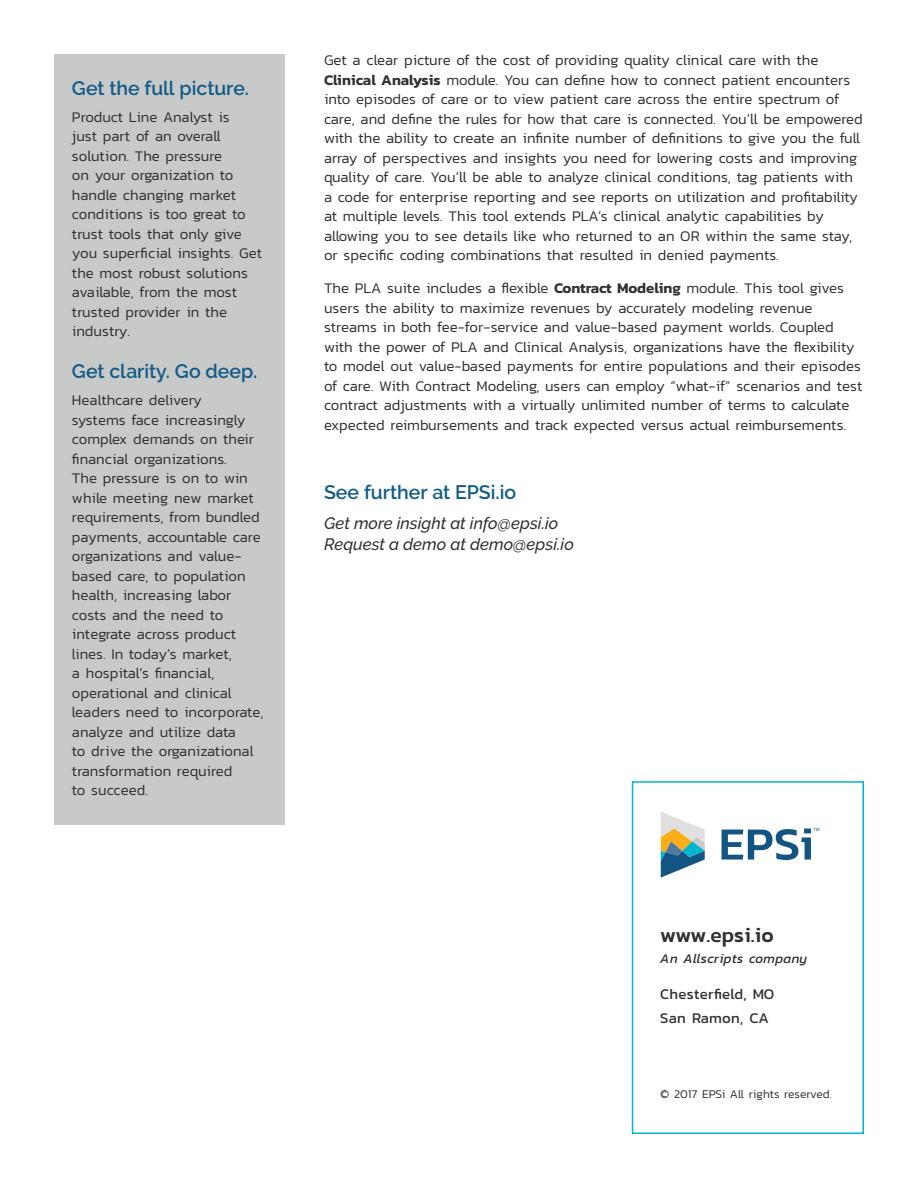
<style>
.page{position:relative;width:918px;height:1188px;background:#fff}
.page>*{position:absolute;margin:0;border:0;box-sizing:border-box;transform-origin:0 0}
.body{font:500 21px "Kanit";color:#312f30}
.headingA{font:600 19.5px "Raleway";color:#125b86}
.body-2{font:600 19.5px "Raleway";color:#125b86}
.headingA-2{font:italic 500 16.5px "Raleway";color:#312f30}
.body-3{font:300 15px/19.5px "Kanit";color:#312f30}
.body-4{font:15px "Kanit";letter-spacing:.02em;color:#312f30}
.body-5{font:italic 13.5px "Kanit";letter-spacing:.02em;color:#312f30}
.body-6{font:300 12px "Kanit";color:#312f30}
.t1{font:4.2px "Arial";color:#125582}
.s1{font-weight:600}
</style>
<div class="page">
<div style="left:54px;top:54px;width:231px;height:770px;background:#c8c9c9"></div>
<svg style="left:722px;top:828px;width:89px;height:32px"></svg>
<svg style="left:661px;top:812px;width:44px;height:66px"></svg>
<div style="left:632px;top:781px;width:232px;height:353px;border:2px solid #00b5d1"></div>
<p class="headingA" style="left:72px;top:76px;width:178px">Get the full picture.</p>
<p class="body-3" style="left:72px;top:107px;width:192px">Product Line Analyst is<br>just part of an overall solution. The pressure<br>on your organization to handle changing market conditions is too great to trust tools that only give you superficial insights. Get the most robust solutions available, from the most trusted provider in the industry.</p>
<p class="headingA" style="left:72px;top:360px;width:187px">Get clarity. Go deep.</p>
<p class="body-3" style="left:72px;top:390px;width:193px">Healthcare delivery<br>systems face increasingly complex demands on their financial organizations.<br>The pressure is on to win while meeting new market requirements, from bundled payments, accountable care organizations and value&shy;based care, to population health, increasing labor costs and the need to integrate across product lines. In today’s market,<br>a hospital’s financial, operational and clinical leaders need to incorporate, analyze and utilize data<br>to drive the organizational transformation required<br>to succeed.</p>
<p class="body-3" style="left:324px;top:50px;width:540px">Get a clear picture of the cost of providing quality clinical care with the <span class="s1">Clinical Analysis</span> module. You can define how to connect patient encounters into episodes of care or to view patient care across the entire spectrum of care, and define the rules for how that care is connected. You’ll be empowered with the ability to create an infinite number of definitions to give you the full array of perspectives and insights you need for lowering costs and improving quality of care. You’ll be able to analyze clinical conditions, tag patients with a code for enterprise reporting and see reports on utilization and profitability at multiple levels. This tool extends PLA’s clinical analytic capabilities by allowing you to see details like who returned to an OR within the same stay, or specific coding combinations that resulted in denied payments.</p>
<p class="body-3" style="left:324px;top:278px;width:540px">The PLA suite includes a flexible <span class="s1">Contract Modeling</span> module. This tool gives users the ability to maximize revenues by accurately modeling revenue streams in both fee-for-service and value-based payment worlds. Coupled with the power of PLA and Clinical Analysis, organizations have the flexibility to model out value-based payments for entire populations and their episodes of care. With Contract Modeling, users can employ “what-if” scenarios and test contract adjustments with a virtually unlimited number of terms to calculate expected reimbursements and track expected versus actual reimbursements.</p>
<p class="body-2" style="left:324px;top:481px;width:194px">See further at EPSi.io</p>
<p class="headingA-2" style="left:324px;top:513px;width:236px">Get more insight at info@epsi.io</p>
<p class="headingA-2" style="left:324px;top:534px;width:251px">Request a demo at demo@epsi.io</p>
<p class="t1" style="left:814px;top:827px;width:8px">TM</p>
<p class="body" style="left:660px;top:920px;width:115px">www.epsi.io</p>
<p class="body-5" style="left:660px;top:949px;width:149px">An Allscripts company</p>
<p class="body-4" style="left:660px;top:983px;width:116px">Chesterfield, MO</p>
<p class="body-4" style="left:660px;top:1007px;width:110px">San Ramon, CA</p>
<p class="body-6" style="left:660px;top:1086px;width:173px">© 2017 EPSi All rights reserved.</p>
</div>
